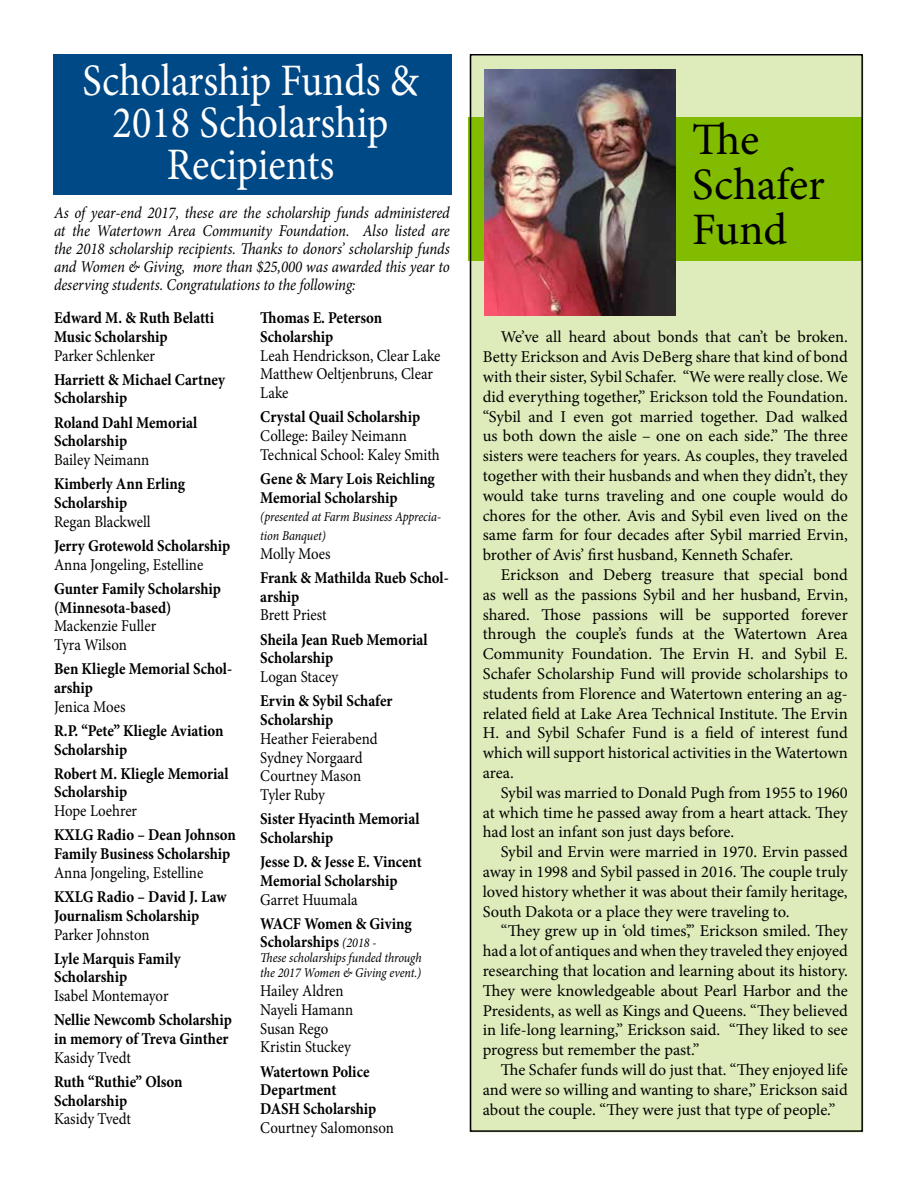
<style>
.page{position:relative;width:918px;height:1188px;background:#fff}
.page>*{position:absolute;margin:0;border:0;box-sizing:border-box;transform-origin:0 0}
.t1{font:45px/42px "Minion Pro";letter-spacing:-.005em;color:#fff;text-align:center;scale:.9 1}
.t2{font:45px/45px "Minion Pro";letter-spacing:-.005em;color:#000}
.t3{font:16.5px/19.8px "Minion Pro";color:#000;text-align:justify}
.t4{font:700 16.5px/18.8px "Minion Pro";color:#000;scale:.9 1}
.t5{font:16.5px/18.8px "Minion Pro";color:#000;scale:.9 1}
.t6{font:italic 16.5px/18px "Minion Pro";letter-spacing:-.01em;color:#000;text-align:justify;scale:.9 1}
.t7{font:italic 13.5px/18.8px "Minion Pro";letter-spacing:-.01em;color:#000;scale:.9 1}
.s1{font-weight:400;font-style:italic;font-size:13.5px}
</style>
<div class="page">
<div style="left:468px;top:54px;width:397px;height:1080px;background:#deebba;border:2px solid #fff"></div>
<div style="left:53px;top:54px;width:399px;height:140px;background:#004987"></div>
<div style="left:468px;top:117px;width:394px;height:144px;background:#82bc00"></div>
<img style="left:485px;top:69px;width:190px;height:246px">
<div style="left:470px;top:54px;width:393px;height:1078px;border:2px solid #000"></div>
<h1 class="t1" style="left:82px;top:60px;width:375px">Scholarship Funds &amp;<br>2018 Scholarship<br>Recipients</h1>
<p class="t6" style="left:54px;top:204px;width:441px">As of year-end 2017, these are the scholarship funds administered at the Watertown Area Community Foundation. Also listed are the 2018 scholarship recipients. Thanks to donors’ scholarship funds and Women &amp; Giving, more than $25,000 was awarded this year to deserving students. Congratulations to the following:</p>
<p class="t4" style="left:260px;top:308px;width:137px">Thomas E. Peterson<br>Scholarship</p>
<p class="t5" style="left:260px;top:346px;width:202px">Leah Hendrickson, Clear Lake<br>Matthew Oeltjenbruns, Clear<br>Lake</p>
<p class="t4" style="left:260px;top:407px;width:179px">Crystal Quail Scholarship</p>
<p class="t5" style="left:260px;top:426px;width:201px">College: Bailey Neimann<br>Technical School: Kaley Smith</p>
<p class="t4" style="left:260px;top:469px;width:196px">Gene &amp; Mary Lois Reichling<br>Memorial Scholarship</p>
<p class="t7" style="left:260px;top:508px;width:203px">(presented at Farm Business Apprecia&shy;tion Banquet)</p>
<p class="t5" style="left:260px;top:544px;width:80px">Molly Moes</p>
<p class="t4" style="left:260px;top:568px;width:211px">Frank &amp; Mathilda Rueb Schol&shy;arship</p>
<p class="t5" style="left:260px;top:606px;width:75px">Brett Priest</p>
<p class="t4" style="left:260px;top:630px;width:187px">Sheila Jean Rueb Memorial<br>Scholarship</p>
<p class="t5" style="left:260px;top:668px;width:88px">Logan Stacey</p>
<p class="t4" style="left:260px;top:691px;width:148px">Ervin &amp; Sybil Schafer<br>Scholarship</p>
<p class="t5" style="left:260px;top:729px;width:132px">Heather Feierabend<br>Sydney Norgaard<br>Courtney Mason<br>Tyler Ruby</p>
<p class="t4" style="left:260px;top:809px;width:178px">Sister Hyacinth Memorial<br>Scholarship</p>
<p class="t4" style="left:260px;top:852px;width:181px">Jesse D. &amp; Jesse E. Vincent<br>Memorial Scholarship</p>
<p class="t5" style="left:260px;top:890px;width:110px">Garret Huumala</p>
<p class="t4" style="left:260px;top:914px;width:170px">WACF Women &amp; Giving<br>Scholarships <span class="s1">(2018 -</span></p>
<p class="t7" style="left:260px;top:951px;width:181px;line-height:15px">These scholarships funded through the 2017 Women &amp; Giving event.)</p>
<p class="t5" style="left:260px;top:982px;width:105px">Hailey Aldren<br>Nayeli Hamann<br>Susan Rego<br>Kristin Stuckey</p>
<p class="t4" style="left:260px;top:1062px;width:130px">Watertown Police<br>Department<br>DASH Scholarship</p>
<p class="t5" style="left:260px;top:1118px;width:150px">Courtney Salomonson</p>
<p class="t4" style="left:54px;top:308px;width:180px">Edward M. &amp; Ruth Belatti<br>Music Scholarship</p>
<p class="t5" style="left:54px;top:346px;width:114px">Parker Schlenker</p>
<p class="t4" style="left:54px;top:370px;width:192px">Harriett &amp; Michael Cartney<br>Scholarship</p>
<p class="t4" style="left:54px;top:413px;width:161px">Roland Dahl Memorial<br>Scholarship</p>
<p class="t5" style="left:54px;top:451px;width:107px">Bailey Neimann</p>
<p class="t4" style="left:54px;top:474px;width:147px">Kimberly Ann Erling<br>Scholarship</p>
<p class="t5" style="left:54px;top:512px;width:109px">Regan Blackwell</p>
<p class="t4" style="left:54px;top:536px;width:198px">Jerry Grotewold Scholarship</p>
<p class="t5" style="left:54px;top:555px;width:167px">Anna Jongeling, Estelline</p>
<p class="t4" style="left:54px;top:579px;width:187px">Gunter Family Scholarship (Minnesota-based)</p>
<p class="t5" style="left:54px;top:617px;width:115px">Mackenzie Fuller<br>Tyra Wilson</p>
<p class="t4" style="left:54px;top:659px;width:199px">Ben Kliegle Memorial Schol&shy;arship</p>
<p class="t5" style="left:54px;top:697px;width:81px">Jenica Moes</p>
<p class="t4" style="left:54px;top:721px;width:190px">R.P. “Pete” Kliegle Aviation<br>Scholarship</p>
<p class="t4" style="left:54px;top:764px;width:196px">Robert M. Kliegle Memorial<br>Scholarship</p>
<p class="t5" style="left:54px;top:802px;width:94px">Hope Loehrer</p>
<p class="t4" style="left:54px;top:826px;width:204px">KXLG Radio – Dean Johnson<br>Family Business Scholarship</p>
<p class="t5" style="left:54px;top:863px;width:167px">Anna Jongeling, Estelline</p>
<p class="t4" style="left:54px;top:887px;width:193px">KXLG Radio – David J. Law<br>Journalism Scholarship</p>
<p class="t5" style="left:54px;top:925px;width:108px">Parker Johnston</p>
<p class="t4" style="left:54px;top:949px;width:142px">Lyle Marquis Family<br>Scholarship</p>
<p class="t5" style="left:54px;top:987px;width:129px">Isabel Montemayor</p>
<p class="t4" style="left:54px;top:1010px;width:199px">Nellie Newcomb Scholarship in memory of Treva Ginther</p>
<p class="t5" style="left:54px;top:1048px;width:87px">Kasidy Tvedt</p>
<p class="t4" style="left:54px;top:1072px;width:144px">Ruth “Ruthie” Olson<br>Scholarship</p>
<p class="t5" style="left:54px;top:1110px;width:87px">Kasidy Tvedt</p>
<h1 class="t2" style="left:692px;top:117px;width:134px">The<br>Schafer<br>Fund</h1>
<p class="t3" style="left:483px;top:327px;width:367px;text-indent:18px">We’ve all heard about bonds that can’t be broken.<br>Betty Erickson and Avis DeBerg share that kind of bond with their sister, Sybil Schafer. “We were really close. We did everything together,” Erickson told the Foundation. “Sybil and I even got married together. Dad walked us both down the aisle – one on each side.” The three sisters were teachers for years. As couples, they traveled together with their husbands and when they didn’t, they would take turns traveling and one couple would do chores for the other. Avis and Sybil even lived on the same farm for four decades after Sybil married Ervin, brother of Avis’ first husband, Kenneth Schafer.</p>
<p class="t3" style="left:483px;top:565px;width:367px;text-indent:18px">Erickson and Deberg treasure that special bond as well as the passions Sybil and her husband, Ervin, shared. Those passions will be supported forever through the couple’s funds at the Watertown Area Community Foundation. The Ervin H. and Sybil E.<br>Schafer Scholarship Fund will provide scholarships to students from Florence and Watertown entering an ag&shy;related field at Lake Area Technical Institute. The Ervin H. and Sybil Schafer Fund is a field of interest fund which will support historical activities in the Watertown area.</p>
<p class="t3" style="left:483px;top:783px;width:367px;text-indent:18px">Sybil was married to Donald Pugh from 1955 to 1960 at which time he passed away from a heart attack. They had lost an infant son just days before.</p>
<p class="t3" style="left:483px;top:842px;width:367px;text-indent:18px">Sybil and Ervin were married in 1970. Ervin passed away in 1998 and Sybil passed in 2016. The couple truly loved history whether it was about their family heritage, South Dakota or a place they were traveling to.</p>
<p class="t3" style="left:483px;top:921px;width:367px;text-indent:18px">“They grew up in ‘old times’,” Erickson smiled. They had a lot of antiques and when they traveled they enjoyed researching that location and learning about its history.<br>They were knowledgeable about Pearl Harbor and the Presidents, as well as Kings and Queens. “They believed in life-long learning,” Erickson said. “They liked to see progress but remember the past.”</p>
<p class="t3" style="left:483px;top:1060px;width:367px;text-indent:18px">The Schafer funds will do just that. “They enjoyed life and were so willing and wanting to share,” Erickson said about the couple. “They were just that type of people.”</p>
</div>
